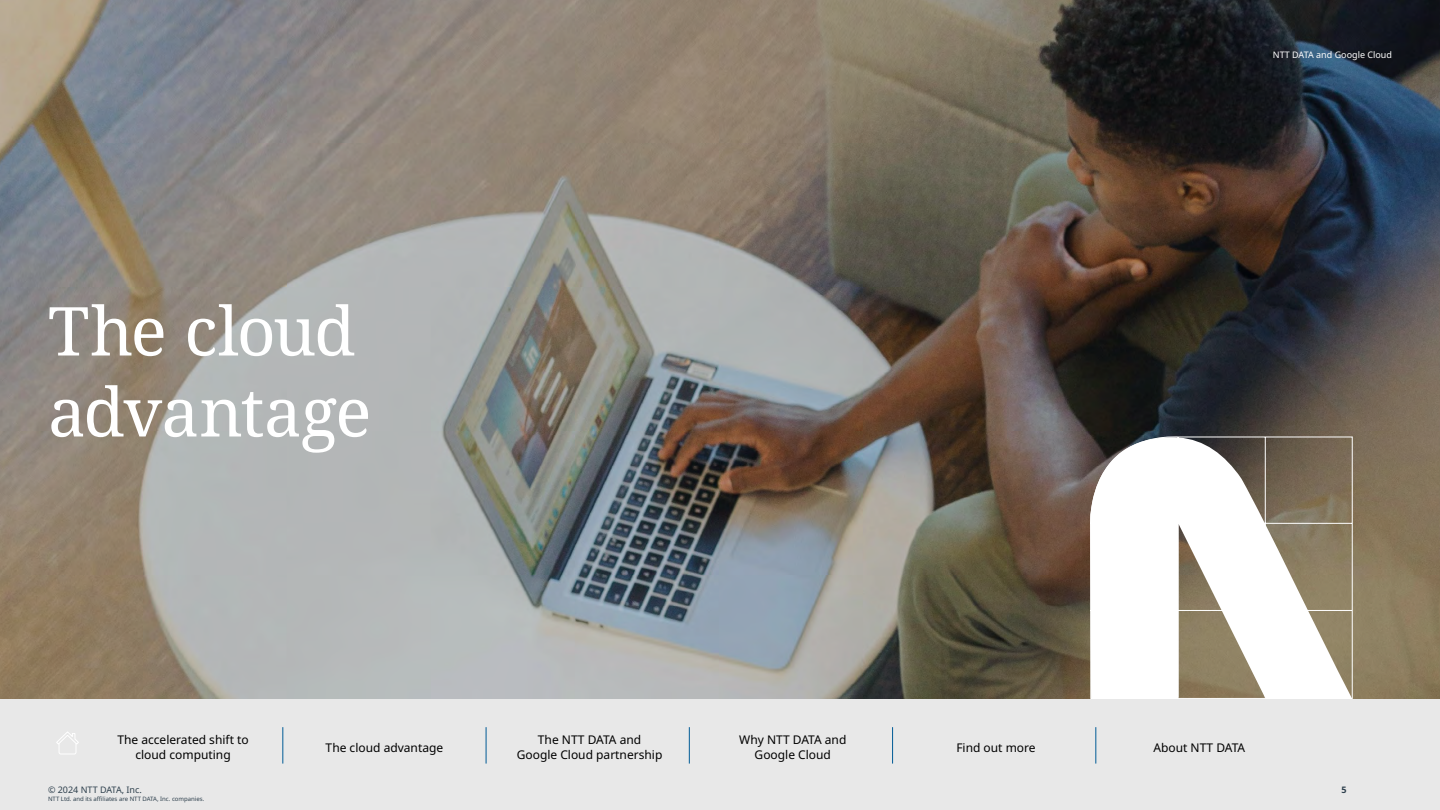
<style>
.page{position:relative;width:1440px;height:810px;background:#fff}
.page>*{position:absolute;margin:0;border:0;box-sizing:border-box;transform-origin:0 0}
.HEADING_1_90pt{font:67.5px/81px "Noto Serif";letter-spacing:-.025em;color:#fff}
.t1{font:12px/15px "Noto Sans";color:#000;text-align:center}
.t2{font:9px "Noto Sans";color:#fff}
.t3{font:9px "Noto Sans";color:#2e404d}
.t4{font:700 9px "Noto Sans";color:#2e404d}
.t5{font:6px "Noto Sans";color:#2e404d}
</style>
<div class="page">
<img style="left:0;top:0;width:1440px;height:699px">
<svg style="left:1089px;top:0;width:264px;height:699px"></svg>
<div style="left:0;top:699px;width:1440px;height:111px;background:#e8e8e8"></div>
<svg style="left:56px;top:732px;width:23px;height:22px"></svg>
<hr style="left:282px;top:727px;width:1px;height:37px;background:#005b96">
<hr style="left:486px;top:727px;width:1px;height:37px;background:#005b96">
<hr style="left:689px;top:727px;width:1px;height:37px;background:#005b96">
<hr style="left:892px;top:727px;width:1px;height:37px;background:#005b96">
<hr style="left:1095px;top:727px;width:1px;height:37px;background:#005b96">
<p class="HEADING_1_90pt" style="left:48px;top:293px;width:325px">The cloud advantage</p>
<p class="t2" style="left:1273px;top:49px;width:121px">NTT DATA and Google Cloud</p>
<p class="t1" style="left:117px;top:733px;width:133px">The accelerated shift to cloud computing</p>
<p class="t1" style="left:326px;top:740px;width:119px">The cloud advantage</p>
<p class="t1" style="left:517px;top:733px;width:147px">The NTT DATA and<br>Google Cloud partnership</p>
<p class="t1" style="left:739px;top:733px;width:109px">Why NTT DATA and<br>Google Cloud</p>
<p class="t1" style="left:956px;top:740px;width:81px">Find out more</p>
<p class="t1" style="left:1153px;top:740px;width:93px">About NTT DATA</p>
<p class="t3" style="left:48px;top:785px;width:95px">© 2024 NTT DATA, Inc.</p>
<p class="t4" style="left:1342px;top:785px;width:7px">5</p>
<p class="t5" style="left:48px;top:795px;width:158px">NTT Ltd. and its affiliates are NTT DATA, Inc. companies.</p>
</div>
